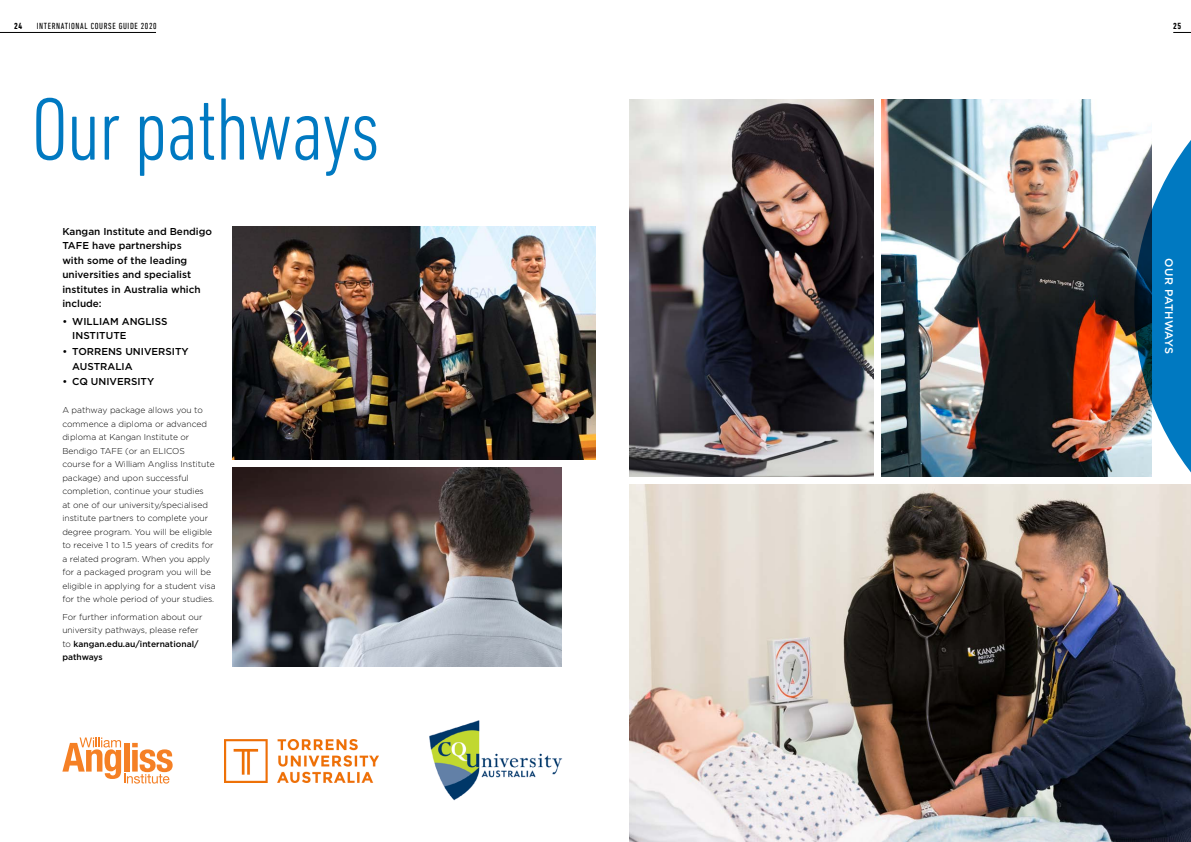
<style>
.page{position:relative;width:1191px;height:842px;background:#fff}
.page>*{position:absolute;margin:0;border:0;box-sizing:border-box;transform-origin:0 0}
.t1{font:300 condensed 90px "DIN Next LT Pro";letter-spacing:-.02em;color:#0079c1}
.t2{font:500 11px "Gotham";letter-spacing:-.005em;color:#fff}
.t3{font:500 10px/14.5px "Gotham";color:#000}
.t4{font:condensed 9px "DIN Next LT Pro";letter-spacing:.07em;color:#000}
.t5{font:700 condensed 9px "DIN Next LT Pro";color:#000}
.t6{font:300 8.5px/13.5px "Gotham";color:#000}
.s1{font-weight:500}
</style>
<div class="page">
<img style="left:232px;top:468px;width:329px;height:198px">
<img style="left:629px;top:485px;width:562px;height:357px">
<img style="left:629px;top:99px;width:244px;height:377px">
<img style="left:882px;top:99px;width:252px;height:377px">
<img style="left:232px;top:227px;width:363px;height:232px">
<svg style="left:62px;top:737px;width:111px;height:46px"></svg>
<img style="left:429px;top:720px;width:134px;height:81px">
<img style="left:224px;top:739px;width:154px;height:43px">
<svg style="left:1134px;top:132px;width:57px;height:401px"></svg>
<hr style="left:0;top:32px;width:156px;height:1px;background:#000">
<svg style="left:1173px;top:32px;width:18px;height:1px"></svg>
<p class="t5" style="left:14px;top:21px;width:10px">24</p>
<p class="t4" style="left:37px;top:21px;width:121px">INTERNATIONAL COURSE GUIDE 2020</p>
<p class="t5" style="left:1173px;top:21px;width:10px">25</p>
<h1 class="t1" style="left:31px;top:78px;width:350px">Our pathways</h1>
<p class="t3" style="left:62px;top:224px;width:151px">Kangan Institute and Bendigo<br>TAFE have partnerships<br>with some of the leading universities and specialist institutes in Australia which include:</p>
<p class="t3" style="left:72px;top:314px;width:97px;text-indent:-10px">• WILLIAM ANGLISS<br>INSTITUTE</p>
<p class="t3" style="left:72px;top:344px;width:118px;text-indent:-10px">• TORRENS UNIVERSITY<br>AUSTRALIA</p>
<p class="t3" style="left:62px;top:375px;width:93px">• CQ UNIVERSITY</p>
<p class="t6" style="left:62px;top:403px;width:155px">A pathway package allows you to commence a diploma or advanced diploma at Kangan Institute or Bendigo TAFE (or an ELICOS<br>course for a William Angliss Institute package) and upon successful completion, continue your studies<br>at one of our university/specialised institute partners to complete your degree program. You will be eligible to receive 1 to 1.5 years of credits for a related program. When you apply for a packaged program you will be eligible in applying for a student visa for the whole period of your studies.</p>
<p class="t6" style="left:62px;top:610px;width:141px">For further information about our university pathways, please refer to <span class="s1">kangan.edu.au/international/ pathways</span></p>
<p class="t2" style="left:1176px;top:258px;width:97px;rotate:90deg">OUR PATHWAYS</p>
</div>
